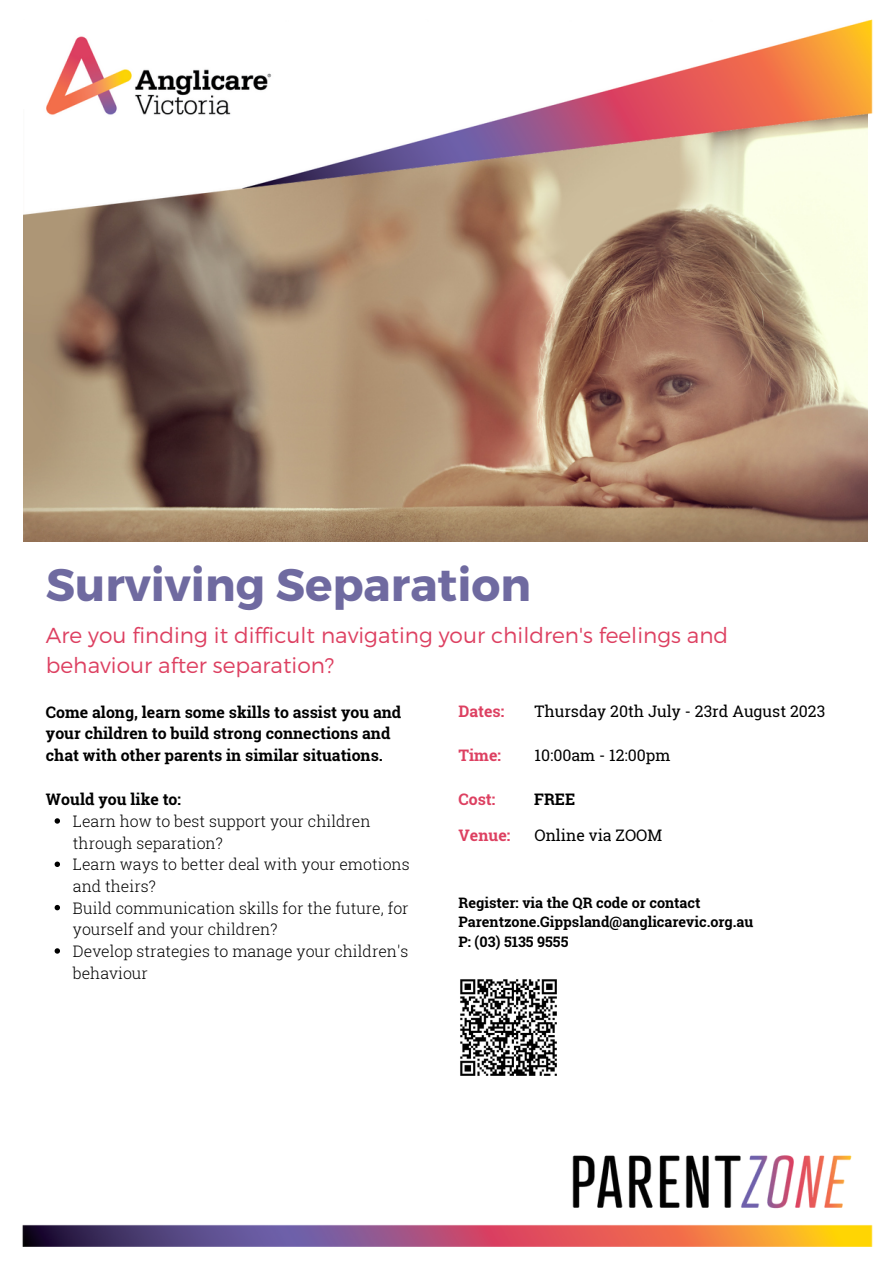
<style>
.page{position:relative;width:893px;height:1264px;background:#fff}
.page>*{position:absolute;margin:0;border:0;box-sizing:border-box;transform-origin:0 0}
.t1{font:700 45.45px "Montserrat";color:#6f6aa0}
.t2{font:300 21.6px/30.3px "Montserrat";color:#dd4061}
.t3{font:300 15.9px/21.6px "Roboto Slab";color:#000}
.t4{font:700 15.9px/21.6px "Roboto Slab";color:#000}
.t5{font:15.9px "Roboto Slab";color:#000}
.t6{font:700 15.9px "Roboto Slab";color:#dd4061}
.t7{font:700 14.4px "Roboto Slab";color:#000}
</style>
<div class="page">
<img style="left:24px;top:250px;width:843px;height:292px">
<img style="left:23px;top:19px;width:850px;height:231px">
<img style="left:460px;top:979px;width:97px;height:89px">
<svg style="left:55px;top:818px;width:5px;height:5px"></svg>
<svg style="left:55px;top:861px;width:5px;height:6px"></svg>
<svg style="left:55px;top:904px;width:5px;height:6px"></svg>
<svg style="left:55px;top:948px;width:5px;height:5px"></svg>
<img style="left:22px;top:1068px;width:851px;height:179px">
<p class="t1" style="left:46px;top:555px;width:486px">Surviving Separation</p>
<p class="t2" style="left:46px;top:618px;width:683px">Are you finding it difficult navigating your children's feelings and behaviour after separation?</p>
<p class="t4" style="left:46px;top:700px;width:357px">Come along, learn some skills to assist you and your children to build strong connections and chat with other parents in similar situations.</p>
<p class="t4" style="left:46px;top:788px;width:137px">Would you like to:</p>
<p class="t3" style="left:73px;top:810px;width:299px">Learn how to best support your children through separation?</p>
<p class="t3" style="left:73px;top:853px;width:338px">Learn ways to better deal with your emotions and theirs?</p>
<p class="t3" style="left:73px;top:896px;width:337px">Build communication skills for the future, for yourself and your children?</p>
<p class="t3" style="left:73px;top:939px;width:337px">Develop strategies to manage your children's behaviour</p>
<p class="t6" style="left:458px;top:700px;width:47px">Dates:</p>
<p class="t5" style="left:534px;top:700px;width:292px">Thursday 20th July - 23rd August 2023</p>
<p class="t6" style="left:458px;top:744px;width:44px">Time:</p>
<p class="t5" style="left:534px;top:744px;width:137px">10:00am - 12:00pm</p>
<p class="t6" style="left:458px;top:788px;width:38px">Cost:</p>
<p class="t4" style="left:534px;top:788px;width:42px">FREE</p>
<p class="t5" style="left:534px;top:824px;width:129px">Online via ZOOM</p>
<p class="t6" style="left:458px;top:824px;width:53px">Venue:</p>
<p class="t7" style="left:458px;top:892px;width:243px">Register: via the QR code or contact</p>
<p class="t7" style="left:458px;top:912px;width:296px">Parentzone.Gippsland@anglicarevic.org.au</p>
<p class="t7" style="left:458px;top:931px;width:111px">P: (03) 5135 9555</p>
</div>
